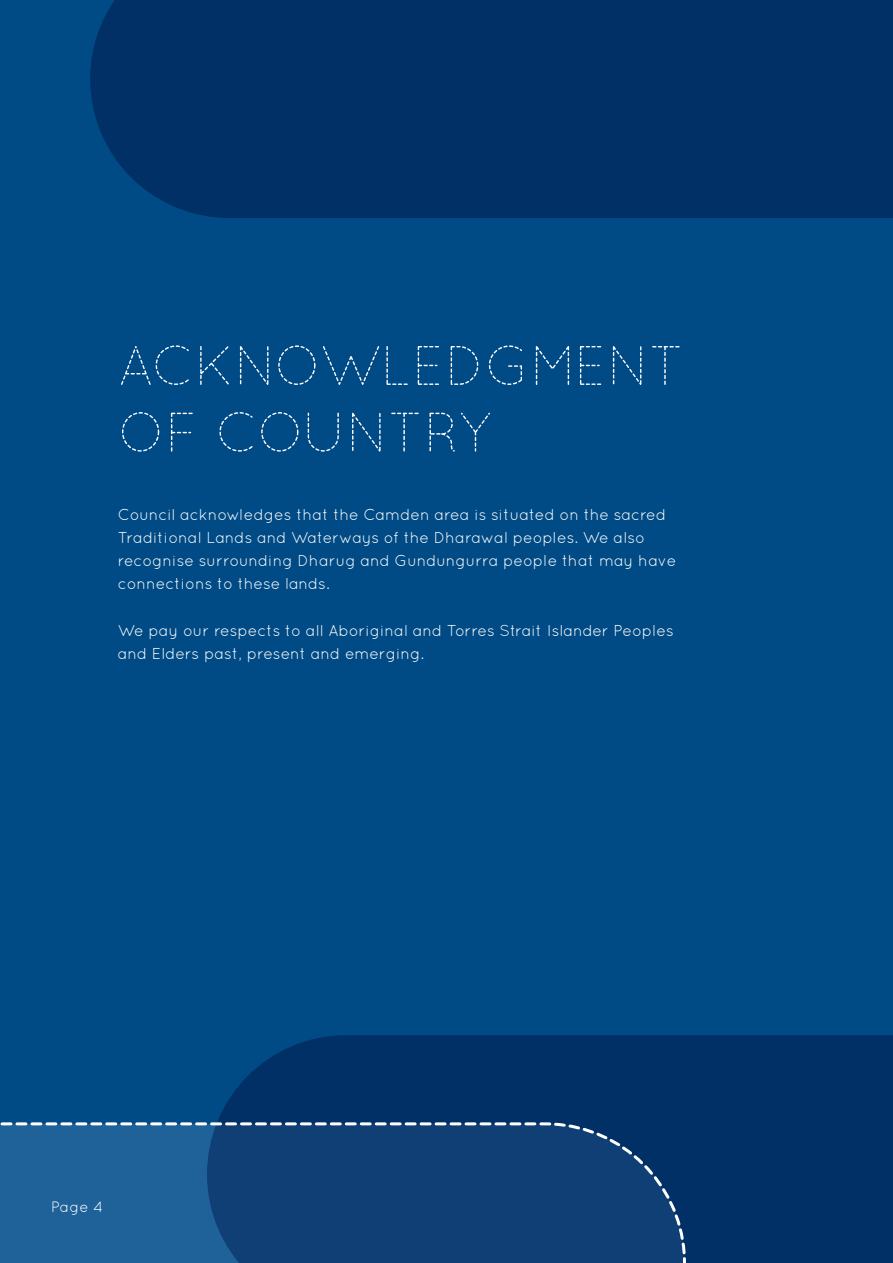
<style>
.page{position:relative;width:893px;height:1263px;background:#004b85}
.page>*{position:absolute;margin:0;border:0;box-sizing:border-box;transform-origin:0 0}
.t1{font:55.5px "Quicksand Dash";letter-spacing:-.005em;color:#fff}
.t2{font:15.75px/23.2px "Quicksand";color:#fff}
.t3{font:15px "Quicksand";color:#fff}
</style>
<div class="page">
<div style="left:90px;top:0;width:803px;height:218px;background:#003065"></div>
<div style="left:218px;top:1035px;width:675px;height:228px;background:#003065"></div>
<svg style="left:0;top:1121px;width:687px;height:142px;background:#164c80"></svg>
<p class="t1" style="left:118px;top:340px;width:569px">ACKNOWLEDGMENT</p>
<p class="t1" style="left:118px;top:407px;width:375px">OF COUNTRY</p>
<p class="t2" style="left:118px;top:502px;width:560px">Council acknowledges that the Camden area is situated on the sacred Traditional Lands and Waterways of the Dharawal peoples. We also recognise surrounding Dharug and Gundungurra people that may have connections to these lands.</p>
<p class="t2" style="left:118px;top:618px;width:558px">We pay our respects to all Aboriginal and Torres Strait Islander Peoples and Elders past, present and emerging.</p>
<p class="t3" style="left:51px;top:1198px;width:54px">Page 4</p>
</div>
